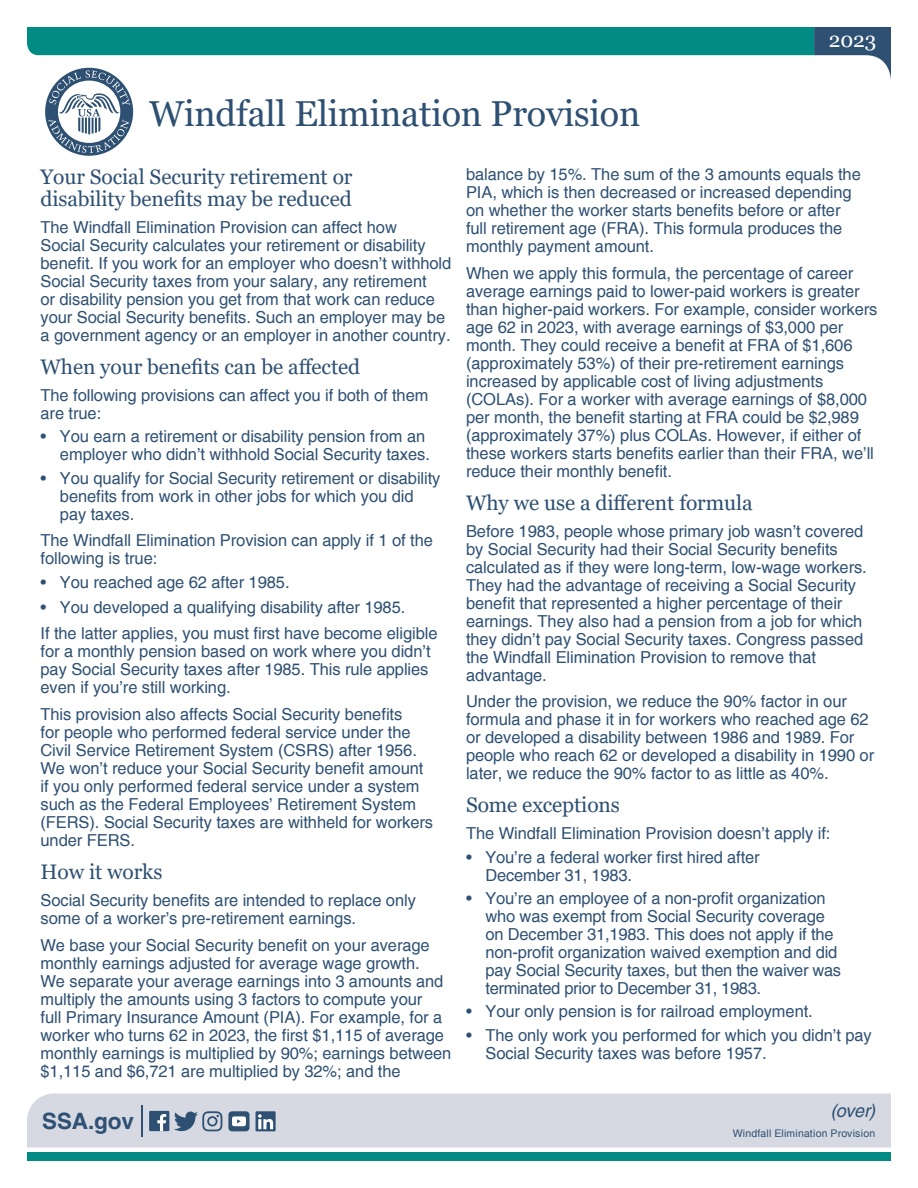
<style>
.page{position:relative;width:918px;height:1188px;background:#fff}
.page>*{position:absolute;margin:0;border:0;box-sizing:border-box;transform-origin:0 0}
.t1{font:36px "Georgia";letter-spacing:-.005em;color:#2e5072}
.t2{font:700 22.5px "Helvetica";letter-spacing:-.005em;color:#2e5072}
.t3{font:21px/22.5px "Georgia";letter-spacing:-.005em;color:#2e5072}
.t4{font:21px "Georgia";color:#fff}
.t5{font:italic 18px "Helvetica";color:#2e5072}
.t6{font:16.5px/18px "Helvetica";letter-spacing:-.005em;color:#2e5072}
.t7{font:10.5px "Helvetica";letter-spacing:.02em;color:#2e5072}
</style>
<div class="page">
<div style="left:27px;top:1094px;width:864px;height:54px;background:#d6d9e2"></div>
<div style="left:27px;top:1153px;width:864px;height:8px;background:#008c84"></div>
<hr style="left:141px;top:1105px;width:1px;height:32px;background:#2e5072">
<svg style="left:27px;top:27px;width:864px;height:129px"></svg>
<div style="left:149px;top:1111px;width:20px;height:20px;background:#2e5072"></div>
<svg style="left:157px;top:1114px;width:9px;height:17px"></svg>
<svg style="left:228px;top:1111px;width:22px;height:20px"></svg>
<svg style="left:174px;top:1111px;width:48px;height:20px"></svg>
<svg style="left:256px;top:1111px;width:20px;height:20px"></svg>
<svg style="left:258px;top:1114px;width:15px;height:15px"></svg>
<h1 class="t1" style="left:149px;top:91px;width:493px">Windfall Elimination Provision</h1>
<p class="t4" style="left:829px;top:27px;width:49px">2023</p>
<h2 class="t3" style="left:40px;top:166px;width:314px">Your Social Security retirement or disability benefits may be reduced</h2>
<p class="t6" style="left:40px;top:219px;width:412px">The Windfall Elimination Provision can affect how<br>Social Security calculates your retirement or disability benefit. If you work for an employer who doesn’t withhold Social Security taxes from your salary, any retirement<br>or disability pension you get from that work can reduce your Social Security benefits. Such an employer may be a government agency or an employer in another country.</p>
<h2 class="t3" style="left:40px;top:356px;width:321px">When your benefits can be affected</h2>
<p class="t6" style="left:40px;top:387px;width:390px">The following provisions can affect you if both of them are true:</p>
<p class="t6" style="left:40px;top:428px;width:391px;text-align:right">• You earn a retirement or disability pension from an employer who didn’t withhold Social Security taxes.</p>
<p class="t6" style="left:60px;top:470px;width:382px;text-indent:-19px">• You qualify for Social Security retirement or disability benefits from work in other jobs for which you did pay taxes.</p>
<p class="t6" style="left:40px;top:532px;width:394px">The Windfall Elimination Provision can apply if 1 of the following is true:</p>
<p class="t6" style="left:40px;top:574px;width:251px">• You reached age 62 after 1985.</p>
<p class="t6" style="left:40px;top:598px;width:366px">• You developed a qualifying disability after 1985.</p>
<p class="t6" style="left:40px;top:625px;width:399px">If the latter applies, you must first have become eligible for a monthly pension based on work where you didn’t pay Social Security taxes after 1985. This rule applies even if you’re still working.</p>
<p class="t6" style="left:40px;top:706px;width:394px">This provision also affects Social Security benefits<br>for people who performed federal service under the Civil Service Retirement System (CSRS) after 1956.<br>We won’t reduce your Social Security benefit amount if you only performed federal service under a system such as the Federal Employees’ Retirement System (FERS). Social Security taxes are withheld for workers under FERS.</p>
<h2 class="t3" style="left:40px;top:861px;width:124px">How it works</h2>
<p class="t6" style="left:40px;top:892px;width:377px">Social Security benefits are intended to replace only some of a worker’s pre-retirement earnings.</p>
<p class="t6" style="left:40px;top:936px;width:412px">We base your Social Security benefit on your average monthly earnings adjusted for average wage growth.<br>We separate your average earnings into 3 amounts and multiply the amounts using 3 factors to compute your<br>full Primary Insurance Amount (PIA). For example, for a worker who turns 62 in 2023, the first $1,115 of average monthly earnings is multiplied by 90%; earnings between $1,115 and $6,721 are multiplied by 32%; and the</p>
<p class="t2" style="left:42px;top:1108px;width:93px">SSA.gov</p>
<p class="t6" style="left:466px;top:166px;width:396px">balance by 15%. The sum of the 3 amounts equals the PIA, which is then decreased or increased depending on whether the worker starts benefits before or after full retirement age (FRA). This formula produces the monthly payment amount.</p>
<p class="t6" style="left:466px;top:264px;width:413px">When we apply this formula, the percentage of career average earnings paid to lower-paid workers is greater than higher-paid workers. For example, consider workers age 62 in 2023, with average earnings of $3,000 per month. They could receive a benefit at FRA of $1,606 (approximately 53%) of their pre-retirement earnings increased by applicable cost of living adjustments (COLAs). For a worker with average earnings of $8,000 per month, the benefit starting at FRA could be $2,989 (approximately 37%) plus COLAs. However, if either of these workers starts benefits earlier than their FRA, we’ll reduce their monthly benefit.</p>
<h2 class="t3" style="left:466px;top:492px;width:288px">Why we use a different formula</h2>
<p class="t6" style="left:466px;top:522px;width:402px">Before 1983, people whose primary job wasn’t covered by Social Security had their Social Security benefits calculated as if they were long-term, low-wage workers.<br>They had the advantage of receiving a Social Security benefit that represented a higher percentage of their earnings. They also had a pension from a job for which they didn’t pay Social Security taxes. Congress passed the Windfall Elimination Provision to remove that advantage.</p>
<p class="t6" style="left:466px;top:693px;width:410px">Under the provision, we reduce the 90% factor in our formula and phase it in for workers who reached age 62 or developed a disability between 1986 and 1989. For people who reach 62 or developed a disability in 1990 or later, we reduce the 90% factor to as little as 40%.</p>
<h2 class="t3" style="left:466px;top:794px;width:155px">Some exceptions</h2>
<p class="t6" style="left:466px;top:825px;width:366px">The Windfall Elimination Provision doesn’t apply if:</p>
<p class="t6" style="left:485px;top:848px;width:276px;text-indent:-19px">• You’re a federal worker first hired after<br>December 31, 1983.</p>
<p class="t6" style="left:485px;top:890px;width:357px;text-indent:-19px">• You’re an employee of a non-profit organization who was exempt from Social Security coverage on December 31,1983. This does not apply if the non-profit organization waived exemption and did pay Social Security taxes, but then the waiver was terminated prior to December 31, 1983.</p>
<p class="t6" style="left:466px;top:1003px;width:348px">• Your only pension is for railroad employment.</p>
<p class="t6" style="left:485px;top:1027px;width:388px;text-indent:-19px">• The only work you performed for which you didn’t pay<br>Social Security taxes was before 1957.</p>
<p class="t5" style="left:831px;top:1101px;width:46px">(over)</p>
<p class="t7" style="left:733px;top:1127px;width:144px">Windfall Elimination Provision</p>
</div>
